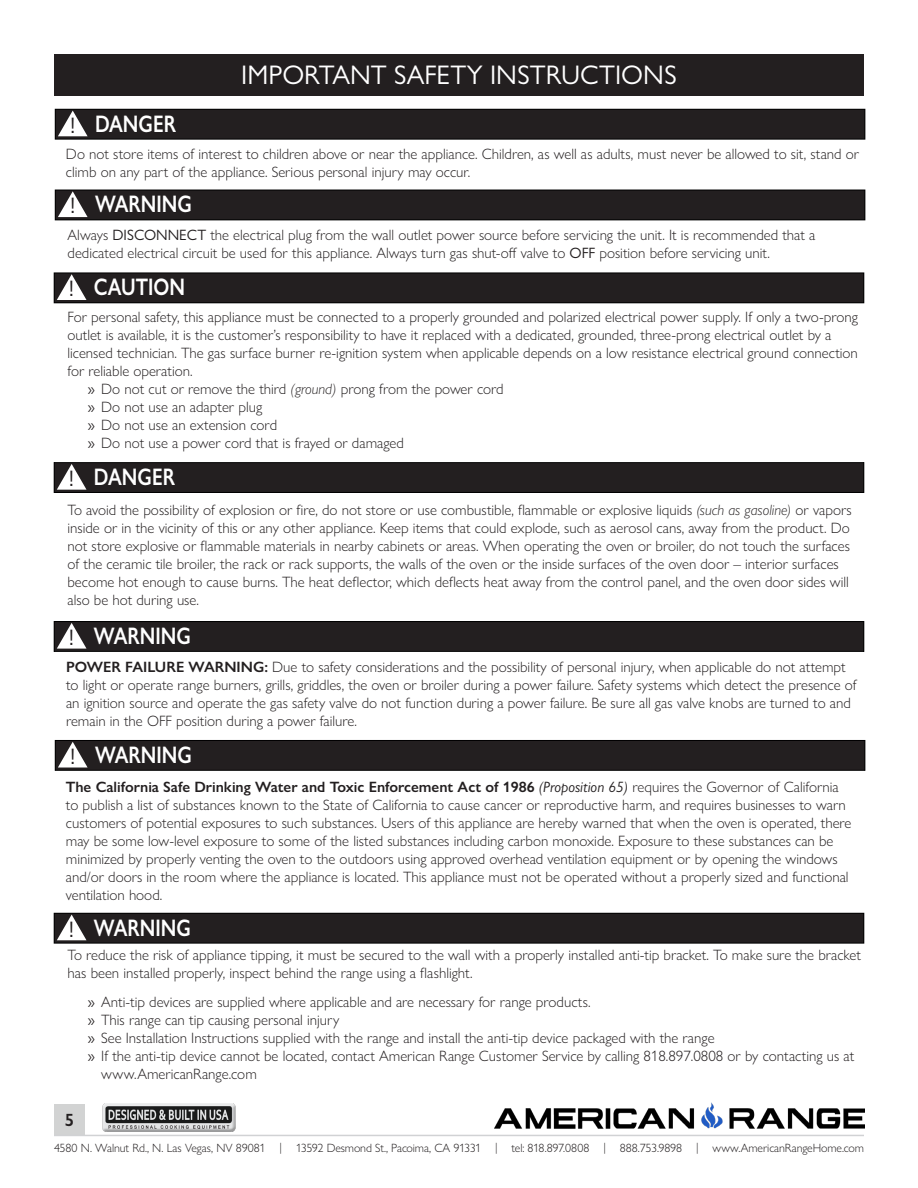
<style>
.page{position:relative;width:918px;height:1188px;background:#fff}
.page>*{position:absolute;margin:0;border:0;box-sizing:border-box;transform-origin:0 0}
.t1{font:27px "Gill Sans Nova";color:#fff}
.t2{font:600 24px "Gill Sans Nova";color:#fff;scale:.8 1}
.t3{font:22.5px "Gill Sans Nova";color:#231f20}
.t4{font:600 17.85px "Gill Sans Nova";color:#231f20}
.t5{font:300 15px/18px "Gill Sans Nova";color:#231f20}
.t6{font:300 12px "Gill Sans Nova";letter-spacing:-.01em;color:#231f20}
.s1{font-weight:400}
.s2{font-style:italic}
.s3{font-weight:600}
.s4{font-weight:400;font-style:italic}
</style>
<div class="page">
<img style="left:495px;top:1102px;width:369px;height:33px">
<div style="left:54px;top:1104px;width:31px;height:31px;background:#d2d3d3"></div>
<hr style="left:54px;top:1135px;width:810px;height:1px;background:#d1d2d4">
<img style="left:102px;top:1103px;width:134px;height:29px">
<div style="left:54px;top:54px;width:810px;height:42px;background:#231f20"></div>
<div style="left:54px;top:273px;width:810px;height:30px;background:#231f20"></div>
<div style="left:54px;top:273px;width:810px;height:30px;border:1px solid #000"></div>
<svg style="left:57px;top:274px;width:30px;height:26px"></svg>
<div style="left:54px;top:463px;width:810px;height:29px;background:#231f20"></div>
<div style="left:54px;top:462px;width:810px;height:31px;border:1px solid #000"></div>
<svg style="left:57px;top:464px;width:30px;height:26px"></svg>
<div style="left:54px;top:622px;width:810px;height:29px;background:#231f20"></div>
<div style="left:54px;top:621px;width:810px;height:31px;border:1px solid #000"></div>
<svg style="left:57px;top:623px;width:30px;height:26px"></svg>
<div style="left:55px;top:740px;width:810px;height:30px;background:#231f20"></div>
<div style="left:55px;top:740px;width:810px;height:31px;border:1px solid #000"></div>
<svg style="left:58px;top:742px;width:30px;height:26px"></svg>
<div style="left:54px;top:913px;width:810px;height:30px;background:#231f20"></div>
<div style="left:54px;top:913px;width:810px;height:30px;border:1px solid #000"></div>
<svg style="left:57px;top:915px;width:30px;height:25px"></svg>
<div style="left:55px;top:190px;width:810px;height:30px;background:#231f20"></div>
<div style="left:55px;top:190px;width:810px;height:30px;border:1px solid #000"></div>
<svg style="left:58px;top:191px;width:30px;height:26px"></svg>
<div style="left:55px;top:109px;width:810px;height:30px;background:#231f20"></div>
<div style="left:55px;top:109px;width:810px;height:30px;border:1px solid #000"></div>
<svg style="left:58px;top:111px;width:30px;height:25px"></svg>
<p class="t3" style="left:70px;top:111px;width:7px">!</p>
<p class="t2" style="left:95px;top:109px;width:103px">DANGER</p>
<p class="t1" style="left:241px;top:59px;width:437px">IMPORTANT SAFETY INSTRUCTIONS</p>
<p class="t5" style="left:66px;top:144px;width:795px">Do not store items of interest to children above or near the appliance. Children, as well as adults, must never be allowed to sit, stand or climb on any part of the appliance. Serious personal injury may occur.</p>
<p class="t3" style="left:70px;top:192px;width:7px">!</p>
<p class="t2" style="left:95px;top:189px;width:123px">WARNING</p>
<p class="t5" style="left:68px;top:225px;width:749px">Always <span class="s1">DISCONNECT</span> the electrical plug from the wall outlet power source before servicing the unit. It is recommended that a dedicated electrical circuit be used for this appliance. Always turn gas shut-off valve to <span class="s1">OFF</span> position before servicing unit.</p>
<p class="t3" style="left:69px;top:275px;width:7px">!</p>
<p class="t2" style="left:94px;top:272px;width:115px">CAUTION</p>
<p class="t5" style="left:68px;top:308px;width:792px">For personal safety, this appliance must be connected to a properly grounded and polarized electrical power supply. If only a two-prong outlet is available, it is the customer’s responsibility to have it replaced with a dedicated, grounded, three-prong electrical outlet by a licensed technician. The gas surface burner re-ignition system when applicable depends on a low resistance electrical ground connection for reliable operation.</p>
<p class="t5" style="left:88px;top:380px;width:417px"><span class="s1">»</span> Do not cut or remove the third <span class="s2">(ground)</span> prong from the power cord</p>
<p class="t5" style="left:88px;top:398px;width:176px"><span class="s1">»</span> Do not use an adapter plug</p>
<p class="t5" style="left:88px;top:416px;width:191px"><span class="s1">»</span> Do not use an extension cord</p>
<p class="t5" style="left:88px;top:434px;width:318px"><span class="s1">»</span> Do not use a power cord that is frayed or damaged</p>
<p class="t3" style="left:69px;top:465px;width:7px">!</p>
<p class="t2" style="left:94px;top:462px;width:103px">DANGER</p>
<p class="t5" style="left:68px;top:501px;width:786px">To avoid the possibility of explosion or fire, do not store or use combustible, flammable or explosive liquids <span class="s2">(such as gasoline)</span> or vapors inside or in the vicinity of this or any other appliance. Keep items that could explode, such as aerosol cans, away from the product. Do not store explosive or flammable materials in nearby cabinets or areas. When operating the oven or broiler, do not touch the surfaces of the ceramic tile broiler, the rack or rack supports, the walls of the oven or the inside surfaces of the oven door – interior surfaces become hot enough to cause burns. The heat deflector, which deflects heat away from the control panel, and the oven door sides will also be hot during use.</p>
<p class="t3" style="left:69px;top:624px;width:7px">!</p>
<p class="t2" style="left:94px;top:621px;width:123px">WARNING</p>
<p class="t5" style="left:66px;top:658px;width:792px"><span class="s3">POWER FAILURE WARNING:</span> Due to safety considerations and the possibility of personal injury, when applicable do not attempt to light or operate range burners, grills, griddles, the oven or broiler during a power failure. Safety systems which detect the presence of an ignition source and operate the gas safety valve do not function during a power failure. Be sure all gas valve knobs are turned to and remain in the OFF position during a power failure.</p>
<p class="t3" style="left:70px;top:742px;width:7px">!</p>
<p class="t2" style="left:95px;top:740px;width:123px">WARNING</p>
<p class="t5" style="left:66px;top:778px;width:787px"><span class="s3">The California Safe Drinking Water and Toxic Enforcement Act of 1986</span> <span class="s4">(Proposition 65)</span> requires the Governor of California to publish a list of substances known to the State of California to cause cancer or reproductive harm, and requires businesses to warn customers of potential exposures to such substances. Users of this appliance are hereby warned that when the oven is operated, there may be some low-level exposure to some of the listed substances including carbon monoxide. Exposure to these substances can be minimized by properly venting the oven to the outdoors using approved overhead ventilation equipment or by opening the windows and/or doors in the room where the appliance is located. This appliance must not be operated without a properly sized and functional ventilation hood.</p>
<p class="t3" style="left:69px;top:915px;width:7px">!</p>
<p class="t2" style="left:94px;top:913px;width:123px">WARNING</p>
<p class="t5" style="left:68px;top:946px;width:795px">To reduce the risk of appliance tipping, it must be secured to the wall with a properly installed anti-tip bracket. To make sure the bracket has been installed properly, inspect behind the range using a flashlight.</p>
<p class="t5" style="left:88px;top:993px;width:504px"><span class="s1">»</span> Anti-tip devices are supplied where applicable and are necessary for range products.</p>
<p class="t5" style="left:88px;top:1011px;width:253px"><span class="s1">»</span> This range can tip causing personal injury</p>
<p class="t5" style="left:88px;top:1029px;width:628px"><span class="s1">»</span> See Installation Instructions supplied with the range and install the anti-tip device packaged with the range</p>
<p class="t5" style="left:101px;top:1047px;width:755px;text-indent:-14px"><span class="s1">»</span> If the anti-tip device cannot be located, contact American Range Customer Service by calling 818.897.0808 or by contacting us at www.AmericanRange.com</p>
<p class="t4" style="left:65px;top:1109px;width:11px">5</p>
<p class="t6" style="left:54px;top:1141px;width:811px">4580 N. Walnut Rd., N. Las Vegas, NV 89081 | 13592 Desmond St., Pacoima, CA 91331 | tel: 818.897.0808 | 888.753.9898 | www.AmericanRangeHome.com</p>
</div>
